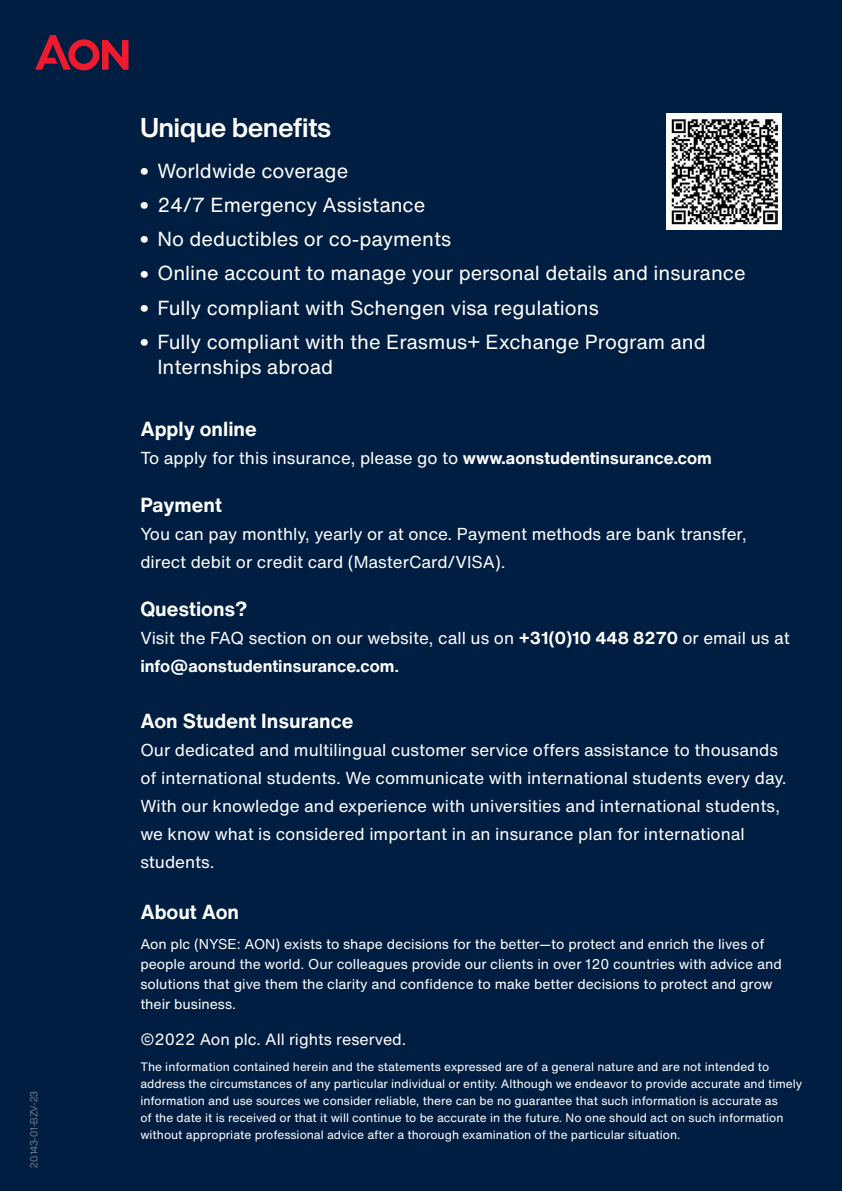
<style>
.page{position:relative;width:842px;height:1191px;background:#001e42}
.page>*{position:absolute;margin:0;border:0;box-sizing:border-box;transform-origin:0 0}
.Headline_32pt{font:700 26.8px "Helvetica Now Display";color:#fff}
.t1{font:20px/25.2px "Helvetica Now Text";color:#fff}
.About_subhead_10pt{font:700 20px "Helvetica Now Text";color:#fff}
.About_subhead_10pt-2{font:17px/28px "Helvetica Now Text";color:#fff}
.About_subhead_10pt-3{font:16px "Helvetica Now Text";color:#fff}
.About_subhead_10pt-4{font:14px/20px "Helvetica Now Text";color:#fff}
.Legal_copy{font:12px/16.8px "Helvetica Now Text";color:#fff}
.Headline_32pt-2{font:10px "Helvetica Now Display";letter-spacing:-.015em;color:#6e8087}
.s1{font-weight:700}
.s2{font-weight:500}
</style>
<div class="page">
<div style="left:666px;top:113px;width:116px;height:117px;background:#fff"></div>
<img style="left:671px;top:119px;width:106px;height:106px">
<svg style="left:35px;top:35px;width:93px;height:35px"></svg>
<p class="Headline_32pt-2" style="left:27px;top:1167px;width:78px;rotate:-90deg">20.143-01-BZV-23</p>
<p class="Headline_32pt" style="left:140px;top:109px;width:192px">Unique benefits</p>
<p class="t1" style="left:140px;top:158px;width:209px"><sup>●</sup> Worldwide coverage</p>
<p class="t1" style="left:140px;top:192px;width:286px"><sup>●</sup> 24/7 Emergency Assistance</p>
<p class="t1" style="left:140px;top:227px;width:312px"><sup>●</sup> No deductibles or co-payments</p>
<p class="t1" style="left:140px;top:261px;width:607px"><sup>●</sup> Online account to manage your personal details and insurance</p>
<p class="t1" style="left:140px;top:295px;width:460px"><sup>●</sup> Fully compliant with Schengen visa regulations</p>
<p class="t1" style="left:157px;top:329px;width:550px;text-indent:-17px"><sup>●</sup> Fully compliant with the Erasmus+ Exchange Program and<br>Internships abroad</p>
<p class="About_subhead_10pt" style="left:140px;top:415px;width:118px">Apply online</p>
<p class="About_subhead_10pt-2" style="left:140px;top:444px;width:573px">To apply for this insurance, please go to <span class="s1">www.aonstudentinsurance.com</span></p>
<p class="About_subhead_10pt" style="left:140px;top:491px;width:83px">Payment</p>
<p class="About_subhead_10pt-2" style="left:140px;top:520px;width:608px">You can pay monthly, yearly or at once. Payment methods are bank transfer, direct debit or credit card (MasterCard/VISA).</p>
<p class="About_subhead_10pt" style="left:140px;top:595px;width:108px">Questions?</p>
<p class="About_subhead_10pt-2" style="left:140px;top:624px;width:651px">Visit the FAQ section on our website, call us on <span class="s1">+31(0)10 448 8270</span> or email us at <span class="s1">info@aonstudentinsurance.com</span><span class="s2">.</span></p>
<p class="About_subhead_10pt" style="left:140px;top:707px;width:215px">Aon Student Insurance</p>
<p class="About_subhead_10pt-2" style="left:140px;top:736px;width:648px">Our dedicated and multilingual customer service offers assistance to thousands of international students. We communicate with international students every day.<br>With our knowledge and experience with universities and international students, we know what is considered important in an insurance plan for international students.</p>
<p class="About_subhead_10pt" style="left:140px;top:898px;width:100px">About Aon</p>
<p class="About_subhead_10pt-4" style="left:140px;top:934px;width:643px">Aon plc (NYSE: AON) exists to shape decisions for the better—to protect and enrich the lives of people around the world. Our colleagues provide our clients in over 120 countries with advice and solutions that give them the clarity and confidence to make better decisions to protect and grow their business.</p>
<p class="About_subhead_10pt-3" style="left:140px;top:1028px;width:268px">©2022 Aon plc. All rights reserved.</p>
<p class="Legal_copy" style="left:140px;top:1058px;width:663px">The information contained herein and the statements expressed are of a general nature and are not intended to address the circumstances of any particular individual or entity. Although we endeavor to provide accurate and timely information and use sources we consider reliable, there can be no guarantee that such information is accurate as<br>of the date it is received or that it will continue to be accurate in the future. No one should act on such information without appropriate professional advice after a thorough examination of the particular situation.</p>
</div>
